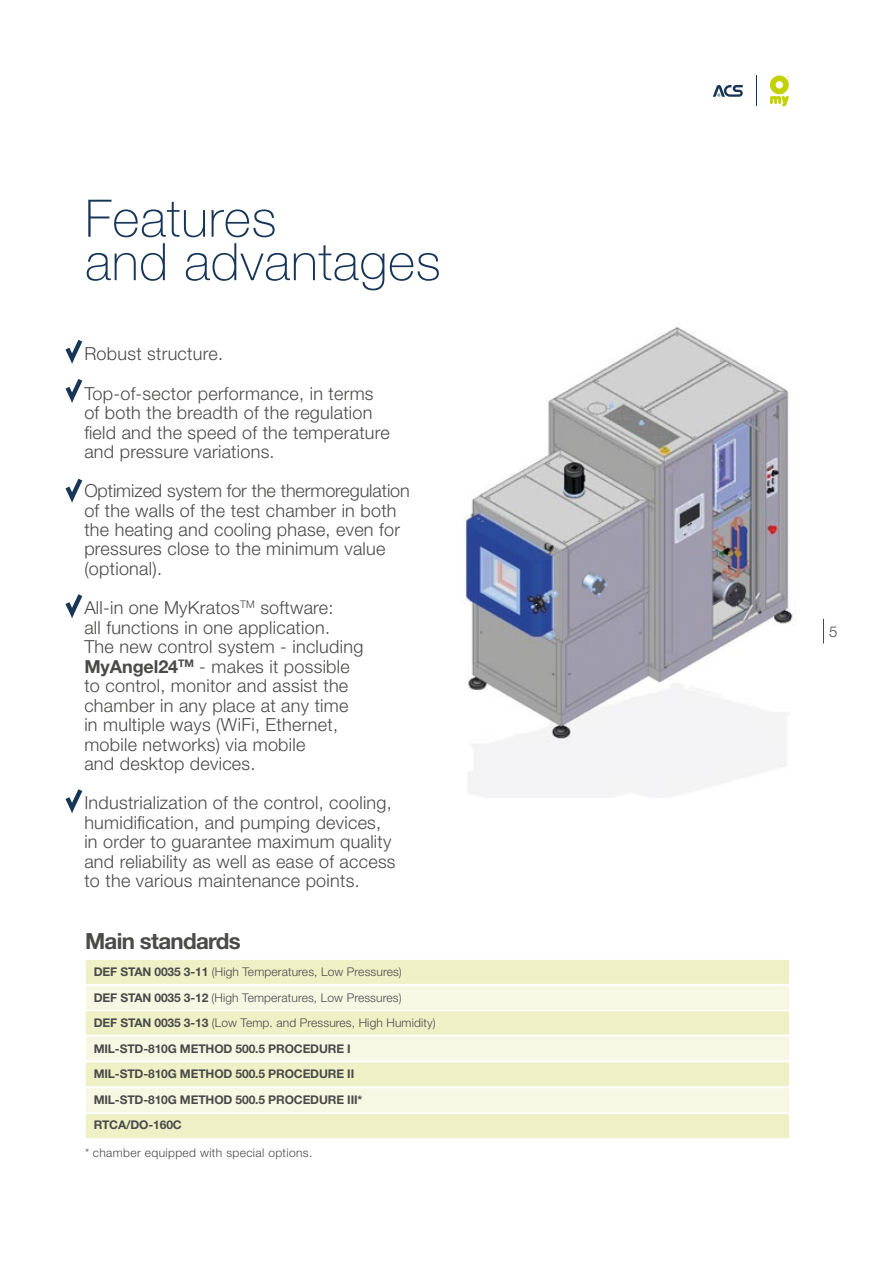
<style>
.page{position:relative;width:893px;height:1263px;background:#fff}
.page>*{position:absolute;margin:0;border:0;box-sizing:border-box;transform-origin:0 0}
.t1{font:100 51.75px/43.5px "Helvetica Neue LT Std";letter-spacing:.015em;color:#173557}
.t2{font:700 22.35px "Helvetica Neue LT Std";letter-spacing:-.03em;color:#4a4a49}
.t3{font:300 18px/19.5px "Helvetica Neue LT Std";letter-spacing:.015em;color:#4a4a49}
.t4{font:300 15px "Helvetica Neue LT Std";color:#4a4a49}
.t5{font:700 12px/25.5px "Helvetica Neue LT Std";letter-spacing:-.01em;color:#4a4a49}
.t6{font:300 12px "Helvetica Neue LT Std";letter-spacing:.03em;color:#4a4a49}
.s1{font-weight:700}
.s2{font-weight:300}
</style>
<div class="page">
<svg style="left:770px;top:75px;width:19px;height:31px"></svg>
<svg style="left:713px;top:85px;width:30px;height:12px"></svg>
<hr style="left:756px;top:75px;width:1px;height:31px;background:#173557">
<img style="left:464px;top:326px;width:329px;height:472px">
<svg style="left:65px;top:340px;width:17px;height:24px"></svg>
<svg style="left:65px;top:379px;width:17px;height:24px"></svg>
<svg style="left:65px;top:479px;width:17px;height:24px"></svg>
<svg style="left:65px;top:594px;width:17px;height:24px"></svg>
<svg style="left:65px;top:789px;width:17px;height:24px"></svg>
<div style="left:84px;top:958px;width:707px;height:27px;background:#eef1c6;border:2px solid #fff"></div>
<div style="left:84px;top:1009px;width:707px;height:27px;background:#eef1c6;border:2px solid #fff"></div>
<div style="left:84px;top:984px;width:707px;height:27px;background:#f7f8e4;border:2px solid #fff"></div>
<div style="left:84px;top:1035px;width:707px;height:27px;background:#f7f8e4;border:2px solid #fff"></div>
<div style="left:84px;top:1061px;width:707px;height:27px;background:#eef1c6;border:2px solid #fff"></div>
<div style="left:84px;top:1113px;width:707px;height:27px;background:#eef1c6;border:2px solid #fff"></div>
<div style="left:84px;top:1087px;width:707px;height:27px;background:#f7f8e4;border:2px solid #fff"></div>
<svg style="left:823px;top:619px;width:1px;height:24px"></svg>
<h1 class="t1" style="left:85px;top:196px;width:357px">Features<br>and advantages</h1>
<p class="t3" style="left:84px;top:334px;width:291px;line-height:39px">Robust structure.<br>Top-of-sector performance, in terms</p>
<p class="t3" style="left:84px;top:402px;width:307px">of both the breadth of the regulation field and the speed of the temperature and pressure variations.</p>
<p class="t3" style="left:84px;top:480px;width:327px">Optimized system for the thermoregulation of the walls of the test chamber in both the heating and cooling phase, even for pressures close to the minimum value (optional).</p>
<p class="t3" style="left:84px;top:597px;width:280px">All-in one MyKratos<sup>TM</sup> software:<br>all functions in one application.<br>The new control system - including<br><span class="s1">MyAngel24</span><sup>TM</sup> - makes it possible to control, monitor and assist the chamber in any place at any time in multiple ways (WiFi, Ethernet, mobile networks) via mobile<br>and desktop devices.</p>
<p class="t3" style="left:84px;top:792px;width:313px">Industrialization of the control, cooling, humidification, and pumping devices, in order to guarantee maximum quality and reliability as well as ease of access to the various maintenance points.</p>
<p class="t2" style="left:85px;top:927px;width:157px">Main standards</p>
<p class="t5" style="left:94px;top:959px;width:343px">DEF STAN 0035 3-11 <span class="s2">(High Temperatures, Low Pressures)<br></span>DEF STAN 0035 3-12 <span class="s2">(High Temperatures, Low Pressures)<br></span>DEF STAN 0035 3-13 <span class="s2">(Low Temp. and Pressures, High Humidity)<br></span>MIL-STD-810G METHOD 500.5 PROCEDURE I MIL-STD-810G METHOD 500.5 PROCEDURE II MIL-STD-810G METHOD 500.5 PROCEDURE III* RTCA/DO-160C</p>
<p class="t6" style="left:85px;top:1145px;width:229px">* chamber equipped with special options.</p>
<p class="t4" style="left:829px;top:623px;width:10px">5</p>
</div>
